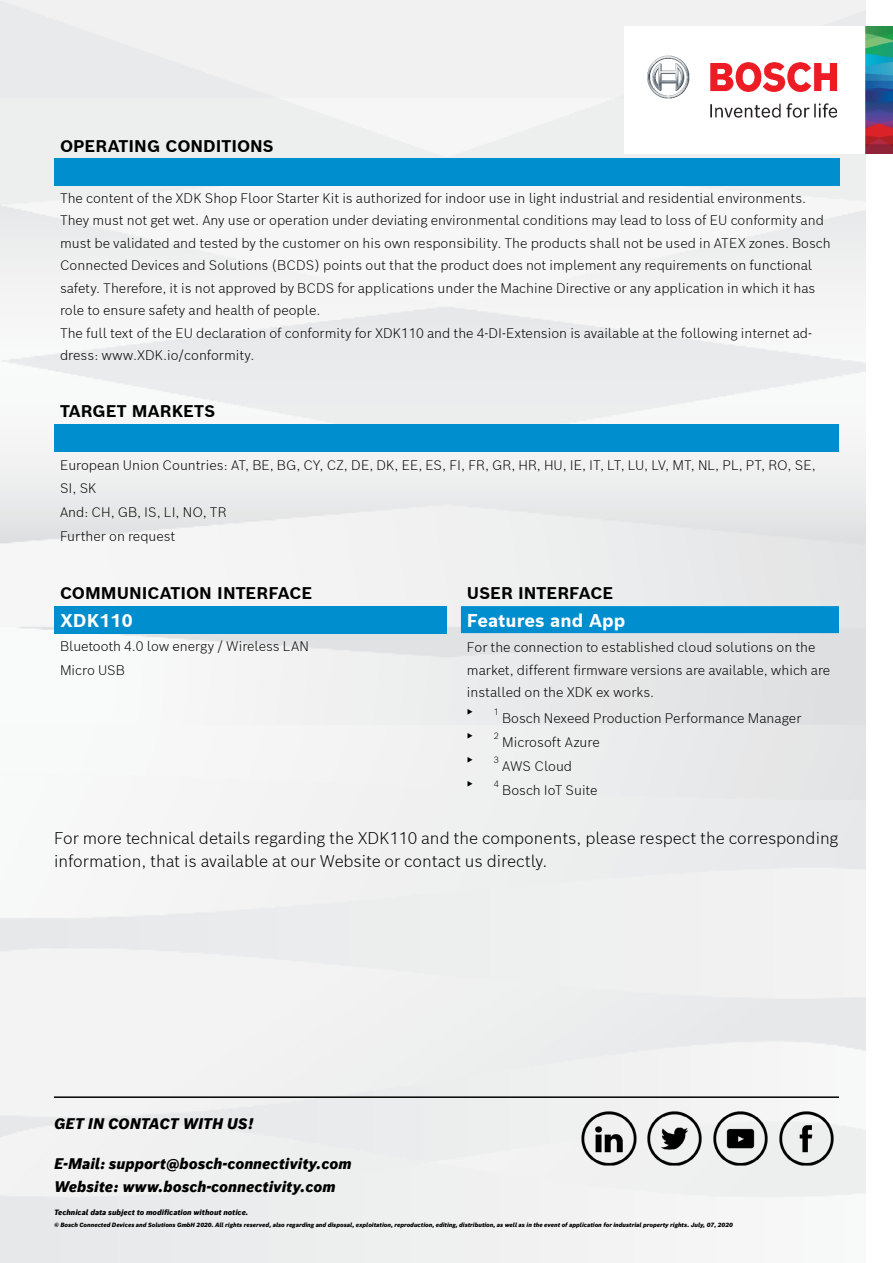
<style>
.page{position:relative;width:893px;height:1263px;background:#fff}
.page>*{position:absolute;margin:0;border:0;box-sizing:border-box;transform-origin:0 0}
.t1{font:700 18px "Bosch Sans";color:#fff}
.t2{font:300 16.5px/22.5px "Bosch Sans";color:#000}
.t3{font:700 16.5px "Bosch Sans";color:#000}
.t4{font:italic 900 15px/22.5px "Bosch Sans";color:#000}
.t5{font:300 13.5px/22.5px "Bosch Sans";color:#000}
.t6{font:9px "Bosch Sans";color:#000}
.t7{font:300 9px "Bosch Sans";color:#000}
.t8{font:italic 900 7.5px "Bosch Sans";color:#000}
.t9{font:italic 900 6px "Bosch Sans";color:#000}
</style>
<div class="page">
<img style="left:0;top:0;width:865px;height:1263px">
<img style="left:625px;top:27px;width:268px;height:126px">
<div style="left:54px;top:159px;width:786px;height:27px;background:#008ecf"></div>
<div style="left:54px;top:425px;width:785px;height:27px;background:#008ecf"></div>
<div style="left:54px;top:606px;width:392px;height:27px;background:#008ecf"></div>
<div style="left:461px;top:606px;width:378px;height:27px;background:#008ecf"></div>
<img style="left:577px;top:1106px;width:262px;height:65px">
<hr style="left:54px;top:1096px;width:785px;height:2px;background:#000">
<p class="t3" style="left:60px;top:135px;width:215px">OPERATING CONDITIONS</p>
<p class="t5" style="left:60px;top:186px;width:772px">The content of the XDK Shop Floor Starter Kit is authorized for indoor use in light industrial and residential environments.<br>They must not get wet. Any use or operation under deviating environmental conditions may lead to loss of EU conformity and must be validated and tested by the customer on his own responsibility. The products shall not be used in ATEX zones. Bosch Connected Devices and Solutions (BCDS) points out that the product does not implement any requirements on functional safety. Therefore, it is not approved by BCDS for applications under the Machine Directive or any application in which it has role to ensure safety and health of people.<br>The full text of the EU declaration of conformity for XDK110 and the 4-DI-Extension is available at the following internet ad&shy;dress: www.XDK.io/conformity.</p>
<p class="t3" style="left:60px;top:400px;width:157px">TARGET MARKETS</p>
<p class="t5" style="left:60px;top:453px;width:757px">European Union Countries: AT, BE, BG, CY, CZ, DE, DK, EE, ES, FI, FR, GR, HR, HU, IE, IT, LT, LU, LV, MT, NL, PL, PT, RO, SE,<br>SI, SK</p>
<p class="t5" style="left:60px;top:500px;width:168px;line-height:24px">And: CH, GB, IS, LI, NO, TR<br>Further on request</p>
<p class="t3" style="left:60px;top:582px;width:254px">COMMUNICATION INTERFACE</p>
<h1 class="t1" style="left:60px;top:608px;width:74px">XDK110</h1>
<p class="t5" style="left:60px;top:633px;width:250px;line-height:24px">Bluetooth 4.0 low energy / Wireless LAN<br>Micro USB</p>
<p class="t3" style="left:467px;top:582px;width:148px">USER INTERFACE</p>
<h1 class="t1" style="left:467px;top:608px;width:160px">Features and App</h1>
<p class="t5" style="left:467px;top:635px;width:365px">For the connection to established cloud solutions on the market, different firmware versions are available, which are installed on the XDK ex works.</p>
<p class="t6" style="left:467px;top:706px;width:8px">▶</p>
<p class="t7" style="left:494px;top:706px;width:6px">1</p>
<p class="t5" style="left:502px;top:706px;width:301px">Bosch Nexeed Production Performance Manager</p>
<p class="t6" style="left:467px;top:730px;width:8px">▶</p>
<p class="t7" style="left:494px;top:730px;width:7px">2</p>
<p class="t5" style="left:502px;top:730px;width:99px">Microsoft Azure</p>
<p class="t6" style="left:467px;top:754px;width:8px">▶</p>
<p class="t7" style="left:494px;top:754px;width:7px">3</p>
<p class="t5" style="left:502px;top:754px;width:71px">AWS Cloud</p>
<p class="t6" style="left:467px;top:778px;width:8px">▶</p>
<p class="t7" style="left:494px;top:778px;width:7px">4</p>
<p class="t5" style="left:502px;top:778px;width:97px">Bosch IoT Suite</p>
<p class="t2" style="left:54px;top:826px;width:786px">For more technical details regarding the XDK110 and the components, please respect the corresponding information, that is available at our Website or contact us directly.</p>
<p class="t4" style="left:54px;top:1112px;width:201px">GET IN CONTACT WITH US!</p>
<p class="t4" style="left:54px;top:1152px;width:299px">E-Mail: support@bosch-connectivity.com<br>Website: www.bosch-connectivity.com</p>
<p class="t8" style="left:54px;top:1207px;width:196px">Technical data subject to modification without notice.</p>
<p class="t9" style="left:54px;top:1221px;width:680px">© Bosch Connected Devices and Solutions GmbH 2020. All rights reserved, also regarding and disposal, exploitation, reproduction, editing, distribution, as well as in the event of application for industrial property rights. July, 07, 2020</p>
</div>
